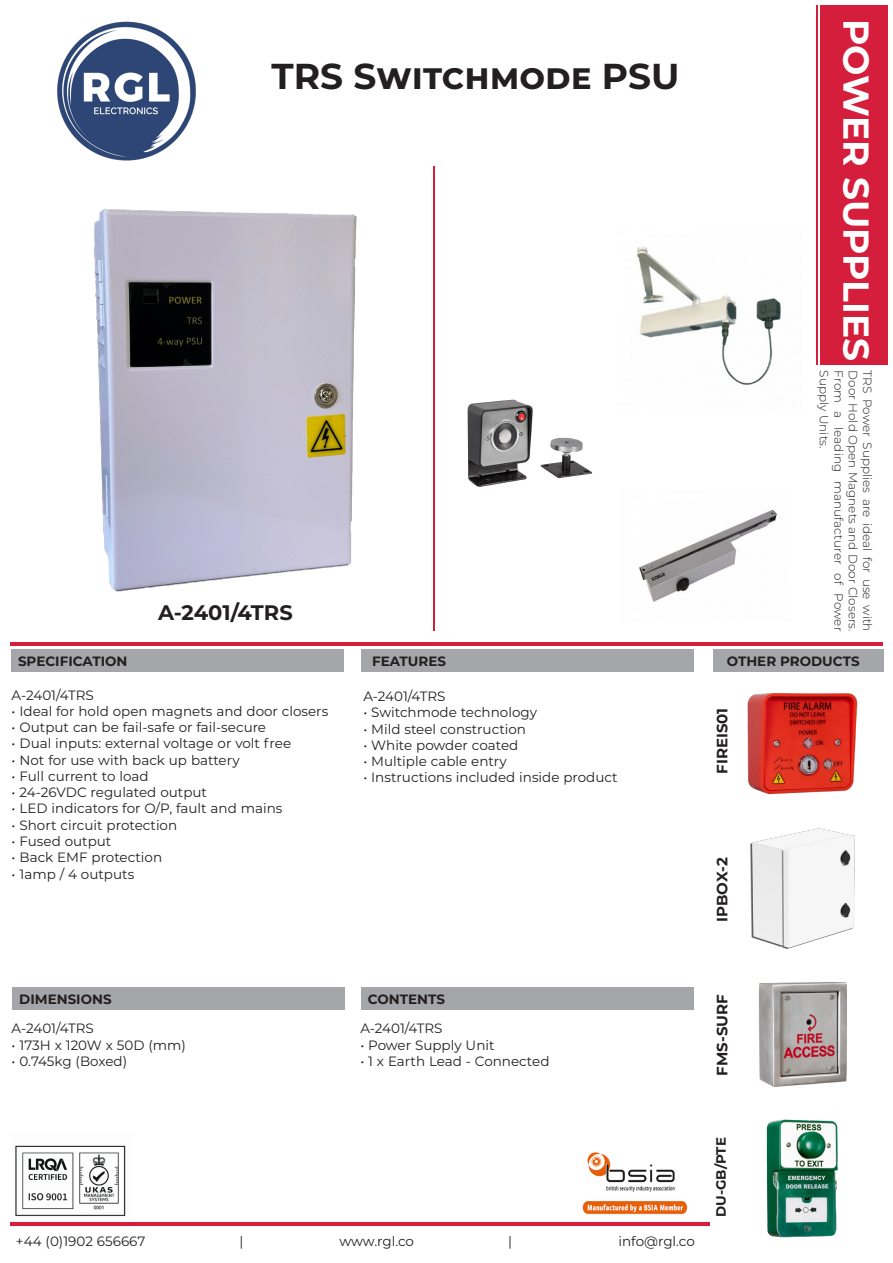
<style>
.page{position:relative;width:893px;height:1263px;background:#fff}
.page>*{position:absolute;margin:0;border:0;box-sizing:border-box;transform-origin:0 0}
.t1{font:700 36px "Montserrat";color:#231f20}
.t2{font:700 36px "Montserrat";color:#fff}
.t3{font:700 21px "Montserrat";letter-spacing:-.005em;color:#231f20}
.t4{font:700 15px "Montserrat";color:#231f20}
.t5{font:13.5px "Montserrat";color:#231f20}
.t6{font:700 13.5px "Montserrat";color:#231f20}
.t7{font:300 12px "Montserrat";color:#231f20}
</style>
<div class="page">
<img style="left:15px;top:1145px;width:111px;height:72px">
<hr style="left:10px;top:642px;width:873px;height:4px;background:#d51e3b">
<div style="left:12px;top:649px;width:332px;height:22px;background:#a5a6aa"></div>
<div style="left:820px;top:5px;width:68px;height:360px;background:#d51e3b"></div>
<img style="left:94px;top:208px;width:263px;height:384px">
<img style="left:750px;top:828px;width:105px;height:121px">
<img style="left:747px;top:693px;width:111px;height:102px">
<img style="left:758px;top:982px;width:89px;height:105px">
<img style="left:766px;top:1119px;width:72px;height:119px">
<div style="left:362px;top:649px;width:332px;height:22px;background:#a5a6aa"></div>
<div style="left:713px;top:649px;width:171px;height:22px;background:#a5a6aa"></div>
<div style="left:13px;top:987px;width:332px;height:22px;background:#a5a6aa"></div>
<hr style="left:10px;top:1222px;width:700px;height:4px;background:#d51e3b">
<div style="left:361px;top:987px;width:333px;height:22px;background:#a5a6aa"></div>
<hr style="left:433px;top:167px;width:2px;height:464px;background:#d51e3b">
<hr style="left:816px;top:5px;width:2px;height:360px;background:#d51e3b">
<img style="left:582px;top:1152px;width:106px;height:63px">
<img style="left:639px;top:509px;width:138px;height:93px">
<img style="left:637px;top:246px;width:144px;height:139px">
<img style="left:467px;top:399px;width:125px;height:88px">
<img style="left:57px;top:21px;width:139px;height:140px">
<p class="t6" style="left:18px;top:652px;width:111px">SPECIFICATION</p>
<p class="t1" style="left:272px;top:50px;width:409px">TRS Switchmode PSU</p>
<p class="t3" style="left:158px;top:597px;width:136px">A-2401/4TRS</p>
<p class="t2" style="left:882px;top:19px;width:344px;rotate:90deg">POWER SUPPLIES</p>
<p class="t7" style="left:832px;top:370px;width:80px;rotate:90deg">Supply Units.</p>
<p class="t7" style="left:847px;top:370px;width:262px;rotate:90deg">From a leading manufacturer of Power</p>
<p class="t7" style="left:861px;top:370px;width:263px;rotate:90deg">Door Hold Open Magnets and Door Closers.</p>
<p class="t7" style="left:876px;top:370px;width:263px;rotate:90deg">TRS Power Supplies are ideal for use with</p>
<p class="t6" style="left:372px;top:652px;width:75px">FEATURES</p>
<p class="t6" style="left:727px;top:652px;width:134px">OTHER PRODUCTS</p>
<p class="t5" style="left:12px;top:685px;width:84px">A-2401/4TRS</p>
<p class="t5" style="left:12px;top:702px;width:318px">• Ideal for hold open magnets and door closers</p>
<p class="t5" style="left:12px;top:718px;width:256px">• Output can be fail-safe or fail-secure</p>
<p class="t5" style="left:12px;top:734px;width:281px">• Dual inputs: external voltage or volt free</p>
<p class="t5" style="left:12px;top:751px;width:230px">• Not for use with back up battery</p>
<p class="t5" style="left:12px;top:767px;width:139px">• Full current to load</p>
<p class="t5" style="left:12px;top:783px;width:197px">• 24-26VDC regulated output</p>
<p class="t5" style="left:12px;top:799px;width:272px">• LED indicators for O/P, fault and mains</p>
<p class="t5" style="left:12px;top:816px;width:167px">• Short circuit protection</p>
<p class="t5" style="left:12px;top:832px;width:101px">• Fused output</p>
<p class="t5" style="left:12px;top:848px;width:152px">• Back EMF protection</p>
<p class="t5" style="left:12px;top:864px;width:124px">• 1amp / 4 outputs</p>
<p class="t4" style="left:711px;top:922px;width:66px;rotate:-90deg">IPBOX-2</p>
<p class="t5" style="left:363px;top:687px;width:84px">A-2401/4TRS</p>
<p class="t5" style="left:363px;top:703px;width:175px">• Switchmode technology</p>
<p class="t5" style="left:363px;top:719px;width:164px">• Mild steel construction</p>
<p class="t5" style="left:363px;top:736px;width:156px">• White powder coated</p>
<p class="t5" style="left:363px;top:752px;width:145px">• Multiple cable entry</p>
<p class="t5" style="left:363px;top:768px;width:256px">• Instructions included inside product</p>
<p class="t4" style="left:711px;top:774px;width:68px;rotate:-90deg">FIREIS01</p>
<p class="t6" style="left:19px;top:990px;width:94px">DIMENSIONS</p>
<p class="t5" style="left:12px;top:1019px;width:84px">A-2401/4TRS</p>
<p class="t5" style="left:12px;top:1035px;width:176px">• 173H x 120W x 50D (mm)</p>
<p class="t5" style="left:12px;top:1052px;width:117px">• 0.745kg (Boxed)</p>
<p class="t6" style="left:368px;top:990px;width:79px">CONTENTS</p>
<p class="t5" style="left:360px;top:1019px;width:84px">A-2401/4TRS</p>
<p class="t5" style="left:360px;top:1035px;width:136px">• Power Supply Unit</p>
<p class="t5" style="left:360px;top:1052px;width:191px">• 1 x Earth Lead - Connected</p>
<p class="t4" style="left:711px;top:1076px;width:83px;rotate:-90deg">FMS-SURF</p>
<p class="t5" style="left:16px;top:1232px;width:131px">+44 (0)1902 656667</p>
<p class="t5" style="left:240px;top:1232px;width:5px">|</p>
<p class="t5" style="left:339px;top:1232px;width:76px">www.rgl.co</p>
<p class="t5" style="left:508px;top:1232px;width:5px">|</p>
<p class="t5" style="left:618px;top:1232px;width:78px">info@rgl.co</p>
<p class="t6" style="left:711px;top:1217px;width:81px;rotate:-90deg">DU-GB/PTE</p>
</div>
